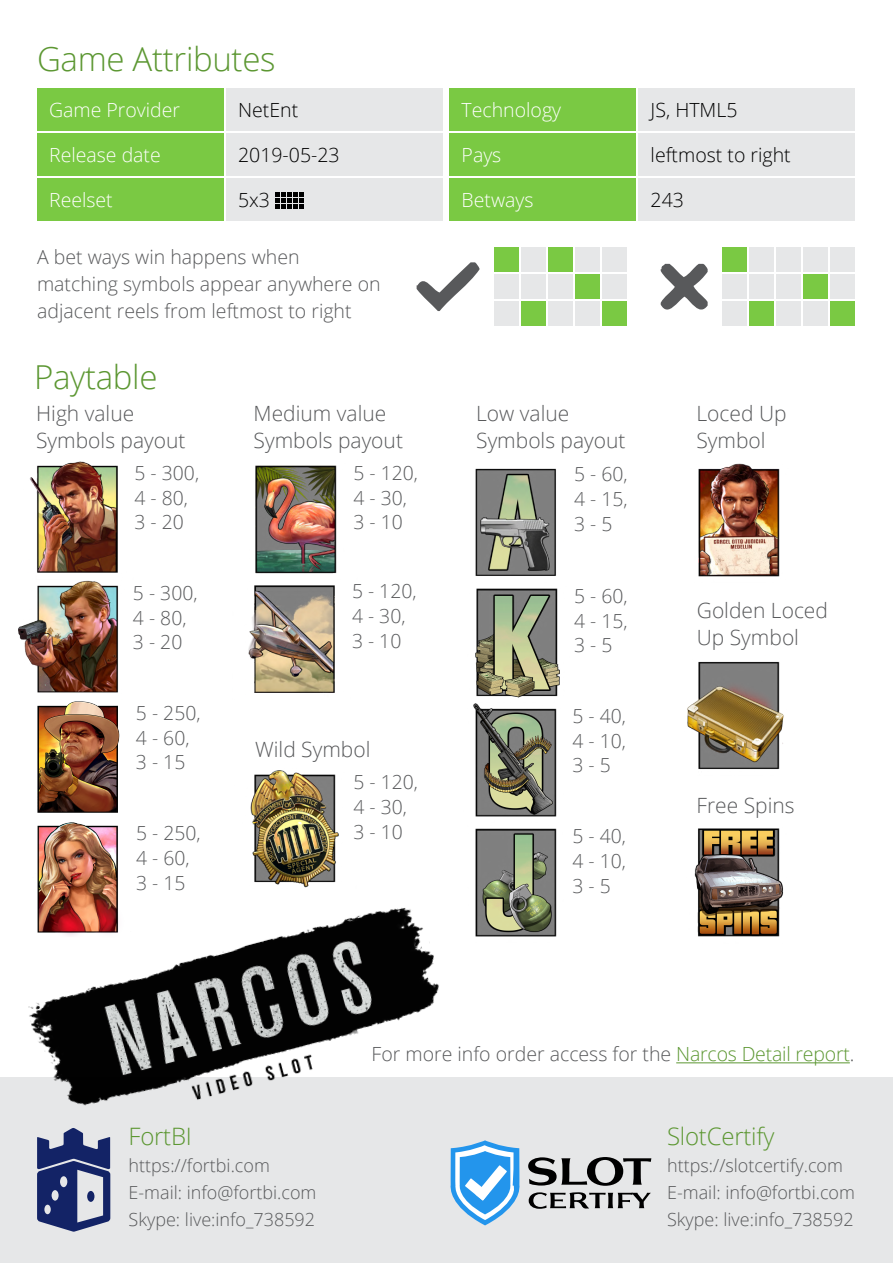
<style>
.page{position:relative;width:893px;height:1263px;background:#fff}
.page>*{position:absolute;margin:0;border:0;box-sizing:border-box;transform-origin:0 0}
.t1{font:300 33px "Open Sans";letter-spacing:-.01em;color:#5c9732}
.t2{font:300 24px "Open Sans";letter-spacing:-.01em;color:#5c9732}
.t3{font:300 21px/27px "Open Sans";color:#58595b}
.t4{font:300 19.5px/27px "Open Sans";color:#58595b}
.t5{font:300 19.5px "Open Sans";color:#fff}
.t6{font:300 19.5px "Open Sans";color:#000}
.t7{font:300 19.35px/24.9px "Open Sans";color:#58595b}
.t8{font:300 18px/27px "Open Sans";color:#58595b}
.s1{color:#5c9732}
</style>
<div class="page">
<div style="left:0;top:1077px;width:892px;height:186px;background:#e6e7e8"></div>
<div style="left:37px;top:178px;width:186px;height:42px;background:#7ac943"></div>
<div style="left:37px;top:134px;width:186px;height:42px;background:#7ac943"></div>
<div style="left:37px;top:88px;width:186px;height:42px;background:#7ac943"></div>
<div style="left:450px;top:134px;width:186px;height:42px;background:#7ac943"></div>
<div style="left:450px;top:88px;width:186px;height:42px;background:#7ac943"></div>
<div style="left:226px;top:178px;width:216px;height:42px;background:#e6e7e8"></div>
<div style="left:226px;top:134px;width:216px;height:42px;background:#e6e7e8"></div>
<div style="left:226px;top:88px;width:216px;height:42px;background:#e6e7e8"></div>
<div style="left:639px;top:134px;width:216px;height:42px;background:#e6e7e8"></div>
<div style="left:639px;top:88px;width:216px;height:42px;background:#e6e7e8"></div>
<div style="left:450px;top:178px;width:186px;height:42px;background:#7ac943"></div>
<div style="left:639px;top:178px;width:216px;height:42px;background:#e6e7e8"></div>
<svg style="left:450px;top:1140px;width:70px;height:85px"></svg>
<svg style="left:529px;top:1192px;width:122px;height:17px"></svg>
<svg style="left:528px;top:1157px;width:123px;height:29px"></svg>
<svg style="left:37px;top:1162px;width:73px;height:70px"></svg>
<svg style="left:276px;top:192px;width:28px;height:16px"></svg>
<hr style="left:676px;top:1062px;width:174px;height:1px;background:#5c9732">
<svg style="left:417px;top:262px;width:62px;height:49px"></svg>
<div style="left:495px;top:248px;width:24px;height:24px;background:#7ac943"></div>
<div style="left:522px;top:248px;width:24px;height:24px;background:#e6e7e8"></div>
<div style="left:549px;top:248px;width:24px;height:24px;background:#7ac943"></div>
<div style="left:576px;top:248px;width:24px;height:24px;background:#e6e7e8"></div>
<div style="left:603px;top:248px;width:24px;height:24px;background:#e6e7e8"></div>
<div style="left:495px;top:275px;width:24px;height:24px;background:#e6e7e8"></div>
<div style="left:522px;top:275px;width:24px;height:24px;background:#e6e7e8"></div>
<div style="left:549px;top:275px;width:24px;height:24px;background:#e6e7e8"></div>
<div style="left:576px;top:275px;width:24px;height:24px;background:#7ac943"></div>
<div style="left:603px;top:275px;width:24px;height:24px;background:#e6e7e8"></div>
<div style="left:495px;top:302px;width:24px;height:24px;background:#e6e7e8"></div>
<div style="left:522px;top:302px;width:24px;height:24px;background:#7ac943"></div>
<div style="left:549px;top:302px;width:24px;height:24px;background:#e6e7e8"></div>
<div style="left:576px;top:302px;width:24px;height:24px;background:#e6e7e8"></div>
<div style="left:603px;top:302px;width:24px;height:24px;background:#7ac943"></div>
<svg style="left:661px;top:264px;width:47px;height:46px"></svg>
<div style="left:723px;top:248px;width:24px;height:24px;background:#7ac943"></div>
<div style="left:750px;top:248px;width:24px;height:24px;background:#e6e7e8"></div>
<div style="left:777px;top:248px;width:24px;height:24px;background:#e6e7e8"></div>
<div style="left:804px;top:248px;width:24px;height:24px;background:#e6e7e8"></div>
<div style="left:831px;top:248px;width:24px;height:24px;background:#e6e7e8"></div>
<div style="left:723px;top:275px;width:24px;height:24px;background:#e6e7e8"></div>
<div style="left:750px;top:275px;width:24px;height:24px;background:#e6e7e8"></div>
<div style="left:777px;top:275px;width:24px;height:24px;background:#e6e7e8"></div>
<div style="left:804px;top:275px;width:24px;height:24px;background:#7ac943"></div>
<div style="left:831px;top:275px;width:24px;height:24px;background:#e6e7e8"></div>
<div style="left:723px;top:302px;width:24px;height:24px;background:#e6e7e8"></div>
<div style="left:750px;top:302px;width:24px;height:24px;background:#7ac943"></div>
<div style="left:777px;top:302px;width:24px;height:24px;background:#e6e7e8"></div>
<div style="left:804px;top:302px;width:24px;height:24px;background:#e6e7e8"></div>
<div style="left:831px;top:302px;width:24px;height:24px;background:#7ac943"></div>
<img style="left:18px;top:461px;width:100px;height:232px">
<img style="left:37px;top:701px;width:83px;height:163px">
<img style="left:255px;top:465px;width:82px;height:109px">
<img style="left:250px;top:770px;width:89px;height:94px">
<img style="left:687px;top:661px;width:97px;height:109px">
<img style="left:698px;top:463px;width:82px;height:114px">
<img style="left:694px;top:828px;width:89px;height:109px">
<img style="left:248px;top:585px;width:87px;height:108px">
<img style="left:473px;top:468px;width:87px;height:469px">
<img style="left:28px;top:864px;width:443px;height:298px">
<h1 class="t1" style="left:37px;top:36px;width:240px">Game Attributes</h1>
<p class="t5" style="left:49px;top:97px;width:133px">Game Provider</p>
<p class="t6" style="left:238px;top:97px;width:62px">NetEnt</p>
<p class="t5" style="left:462px;top:97px;width:101px">Technology</p>
<p class="t6" style="left:651px;top:97px;width:88px">JS, HTML5</p>
<p class="t5" style="left:49px;top:142px;width:113px">Release date</p>
<p class="t6" style="left:238px;top:142px;width:103px">2019-05-23</p>
<p class="t5" style="left:462px;top:142px;width:41px">Pays</p>
<p class="t6" style="left:651px;top:142px;width:142px">leftmost to right</p>
<p class="t5" style="left:49px;top:187px;width:65px">Reelset</p>
<p class="t6" style="left:238px;top:187px;width:33px">5x3</p>
<p class="t5" style="left:462px;top:187px;width:73px">Betways</p>
<p class="t6" style="left:651px;top:187px;width:35px">243</p>
<p class="t4" style="left:37px;top:243px;width:345px">A bet ways win happens when matching symbols appear anywhere on adjacent reels from leftmost to right</p>
<h1 class="t1" style="left:34px;top:354px;width:125px">Paytable</h1>
<p class="t3" style="left:36px;top:399px;width:151px">High value<br>Symbols payout</p>
<p class="t3" style="left:254px;top:399px;width:151px">Medium value<br>Symbols payout</p>
<p class="t3" style="left:476px;top:399px;width:151px">Low value<br>Symbols payout</p>
<p class="t3" style="left:696px;top:399px;width:92px">Loced Up<br>Symbol</p>
<p class="t7" style="left:135px;top:460px;width:66px">5 - 300,<br>4 - 80,<br>3 - 20</p>
<p class="t7" style="left:353px;top:460px;width:66px">5 - 120,<br>4 - 30,<br>3 - 10</p>
<p class="t7" style="left:574px;top:461px;width:55px;text-align:justify">5 - 60, 4 - 15, 3 - 5</p>
<p class="t7" style="left:133px;top:580px;width:66px">5 - 300,<br>4 - 80,<br>3 - 20</p>
<p class="t7" style="left:136px;top:700px;width:66px">5 - 250,<br>4 - 60,<br>3 - 15</p>
<p class="t7" style="left:136px;top:820px;width:66px">5 - 250,<br>4 - 60,<br>3 - 15</p>
<p class="t7" style="left:352px;top:578px;width:66px">5 - 120,<br>4 - 30,<br>3 - 10</p>
<p class="t7" style="left:574px;top:583px;width:55px;text-align:justify">5 - 60, 4 - 15, 3 - 5</p>
<p class="t3" style="left:255px;top:735px;width:117px">Wild Symbol</p>
<p class="t7" style="left:353px;top:769px;width:66px">5 - 120,<br>4 - 30,<br>3 - 10</p>
<p class="t7" style="left:572px;top:703px;width:55px;text-align:justify">5 - 40, 4 - 10, 3 - 5</p>
<p class="t7" style="left:572px;top:823px;width:55px;text-align:justify">5 - 40, 4 - 10, 3 - 5</p>
<p class="t3" style="left:697px;top:596px;width:133px">Golden Loced<br>Up Symbol</p>
<p class="t3" style="left:696px;top:791px;width:100px">Free Spins</p>
<p class="t4" style="left:372px;top:1040px;width:484px">For more info order access for the <span class="s1">Narcos Detail report</span>.</p>
<p class="t2" style="left:129px;top:1119px;width:65px">FortBI</p>
<p class="t8" style="left:129px;top:1151px;width:189px">https://fortbi.com<br>E-mail: info@fortbi.com<br>Skype: live:info_738592</p>
<p class="t2" style="left:667px;top:1119px;width:109px">SlotCertify</p>
<p class="t8" style="left:667px;top:1151px;width:189px">https://slotcertify.com<br>E-mail: info@fortbi.com<br>Skype: live:info_738592</p>
</div>
